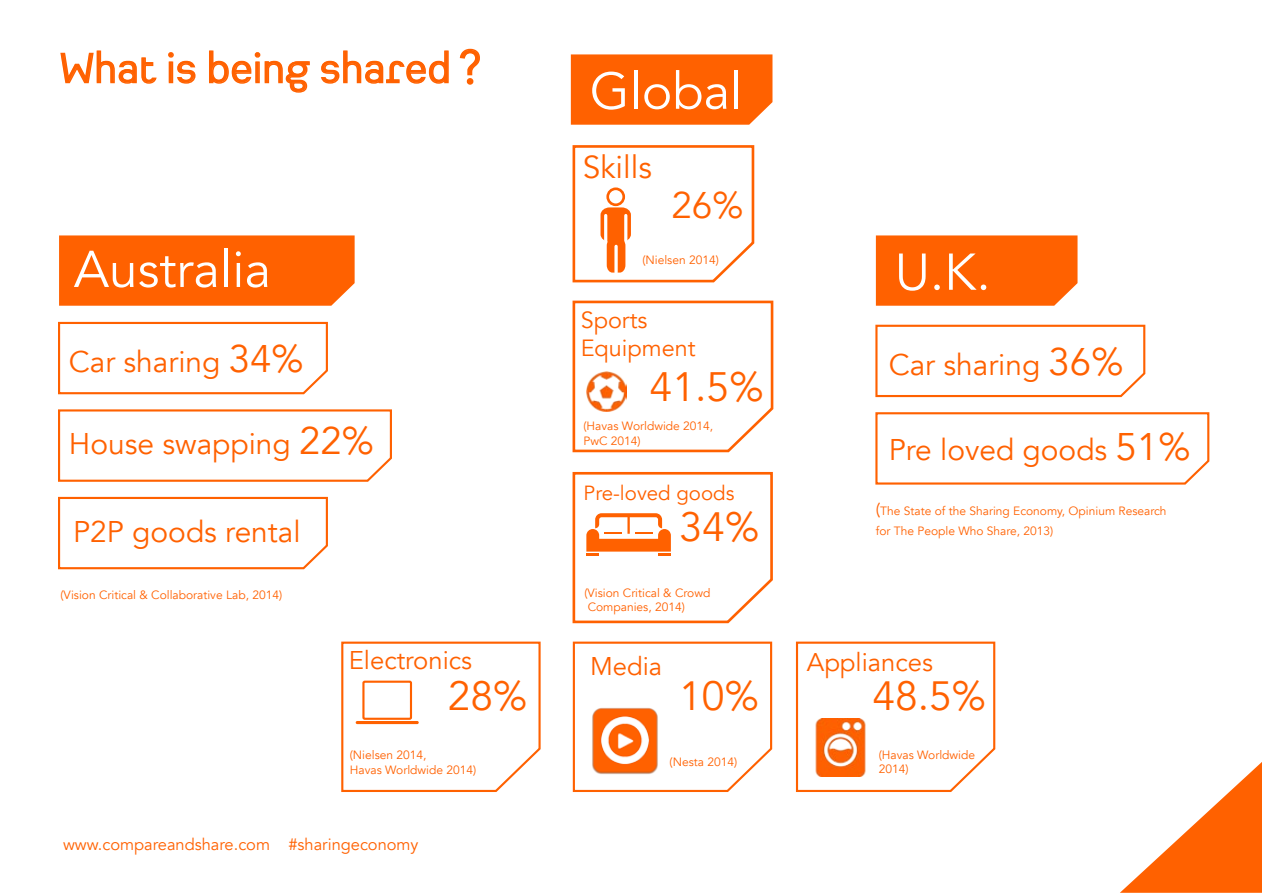
<style>
.page{position:relative;width:1263px;height:893px;background:#fff}
.page>*{position:absolute;margin:0;border:0;box-sizing:border-box;transform-origin:0 0}
.t1{font:51.15px "Avenir";color:#fff}
.t2{font:44.55px "Heimat Sans DEMO";color:#ff6100}
.t3{font:40.95px "Avenir";color:#ff6100}
.t4{font:40.8px "Avenir";color:#ff6100}
.t5{font:37.05px "Avenir";color:#ff6100}
.t6{font:31.65px "Avenir";color:#ff6100}
.t7{font:29.85px "Avenir";color:#ff6100}
.t8{font:25.65px "Avenir";color:#ff6100}
.t9{font:23.4px/28px "Avenir";color:#ff6100}
.t10{font:20.4px "Avenir";color:#ff6100}
.t11{font:16.5px "Avenir";color:#ff6100}
.t12{font:12px/14.4px "Avenir";color:#ff6100}
.s1{font-family:"Avenir";font-size:47.4px}
.s2{font-size:38.4px}
.s3{font-size:17.1px}
</style>
<div class="page">
<svg style="left:1120px;top:762px;width:142px;height:131px"></svg>
<svg style="left:60px;top:50px;width:97px;height:34px"></svg>
<svg style="left:168px;top:52px;width:28px;height:32px"></svg>
<svg style="left:209px;top:50px;width:101px;height:43px"></svg>
<svg style="left:321px;top:50px;width:128px;height:34px"></svg>
<svg style="left:459px;top:48px;width:21px;height:37px"></svg>
<div style="left:59px;top:235px;width:296px;height:71px;background:#ff6100"></div>
<svg style="left:58px;top:321px;width:270px;height:74px"></svg>
<svg style="left:58px;top:496px;width:270px;height:74px"></svg>
<svg style="left:58px;top:409px;width:334px;height:73px"></svg>
<div style="left:876px;top:235px;width:201px;height:71px;background:#ff6100"></div>
<svg style="left:875px;top:324px;width:271px;height:74px"></svg>
<svg style="left:875px;top:412px;width:335px;height:73px"></svg>
<div style="left:571px;top:54px;width:201px;height:71px;background:#ff6100"></div>
<svg style="left:795px;top:641px;width:201px;height:151px"></svg>
<img style="left:811px;top:718px;width:58px;height:59px">
<svg style="left:572px;top:145px;width:183px;height:138px"></svg>
<svg style="left:614px;top:246px;width:4px;height:27px"></svg>
<svg style="left:341px;top:641px;width:200px;height:151px"></svg>
<div style="left:362px;top:681px;width:50px;height:39px;border:2px solid #ff6100"></div>
<hr style="left:356px;top:721px;width:63px;height:3px;background:#ff6100;border-radius:2px">
<svg style="left:572px;top:300px;width:202px;height:153px"></svg>
<img style="left:586px;top:372px;width:40px;height:40px">
<svg style="left:572px;top:641px;width:201px;height:151px"></svg>
<img style="left:589px;top:705px;width:71px;height:71px">
<svg style="left:572px;top:471px;width:201px;height:153px"></svg>
<h2 class="t2" style="left:58px;top:51px;width:424px">What is being shared <span class="s1">?</span></h2>
<h1 class="t1" style="left:74px;top:236px;width:199px">Australia</h1>
<h3 class="t7" style="left:69px;top:342px;width:236px">Car sharing <span class="s2">34%</span></h3>
<h3 class="t7" style="left:69px;top:424px;width:306px">House swapping <span class="s2">22%</span></h3>
<h3 class="t7" style="left:73px;top:513px;width:229px">P2P goods rental</h3>
<p class="t12" style="left:61px;top:588px;width:223px">(Vision Critical &amp; Collaborative Lab, 2014)</p>
<h3 class="t8" style="left:349px;top:643px;width:125px">Electronics</h3>
<h3 class="t4" style="left:448px;top:669px;width:81px">28%</h3>
<p class="t12" style="left:350px;top:748px;width:128px">(Nielsen 2014,<br>Havas Worldwide 2014)</p>
<h3 class="t11" style="left:63px;top:834px;width:357px">www.compareandshare.com #sharingeconomy</h3>
<h1 class="t1" style="left:590px;top:58px;width:154px">Global</h1>
<h3 class="t6" style="left:583px;top:147px;width:71px">Skills</h3>
<h3 class="t5" style="left:671px;top:181px;width:74px">26%</h3>
<p class="t12" style="left:642px;top:253px;width:78px">(Nielsen 2014)</p>
<h3 class="t9" style="left:581px;top:307px;width:116px">Sports<br>Equipment</h3>
<h3 class="t3" style="left:649px;top:360px;width:115px">41.5%</h3>
<p class="t12" style="left:583px;top:419px;width:131px;line-height:15px">(Havas Worldwide 2014,<br>PwC 2014)</p>
<h3 class="t10" style="left:584px;top:479px;width:152px">Pre-loved goods</h3>
<h3 class="t3" style="left:679px;top:500px;width:81px">34%</h3>
<p class="t12" style="left:584px;top:586px;width:128px">(Vision Critical &amp; Crowd<br>Companies, 2014)</p>
<h3 class="t8" style="left:590px;top:650px;width:74px">Media</h3>
<h3 class="t4" style="left:679px;top:669px;width:81px">10%</h3>
<p class="t12" style="left:669px;top:755px;width:69px">(Nesta 2014)</p>
<h1 class="t1" style="left:895px;top:239px;width:97px">U.K.</h1>
<h3 class="t7" style="left:889px;top:345px;width:236px">Car sharing <span class="s2">36%</span></h3>
<h3 class="t7" style="left:889px;top:430px;width:303px">Pre loved goods <span class="s2">51%</span></h3>
<p class="t12" style="left:876px;top:501px;width:292px;line-height:20.5px"><span class="s3">(</span>The State of the Sharing Economy, Opinium Research for The People Who Share, 2013)</p>
<h3 class="t8" style="left:807px;top:645px;width:128px">Appliances</h3>
<h3 class="t4" style="left:872px;top:669px;width:115px">48.5%</h3>
<p class="t12" style="left:879px;top:748px;width:98px">(Havas Worldwide<br>2014)</p>
</div>
